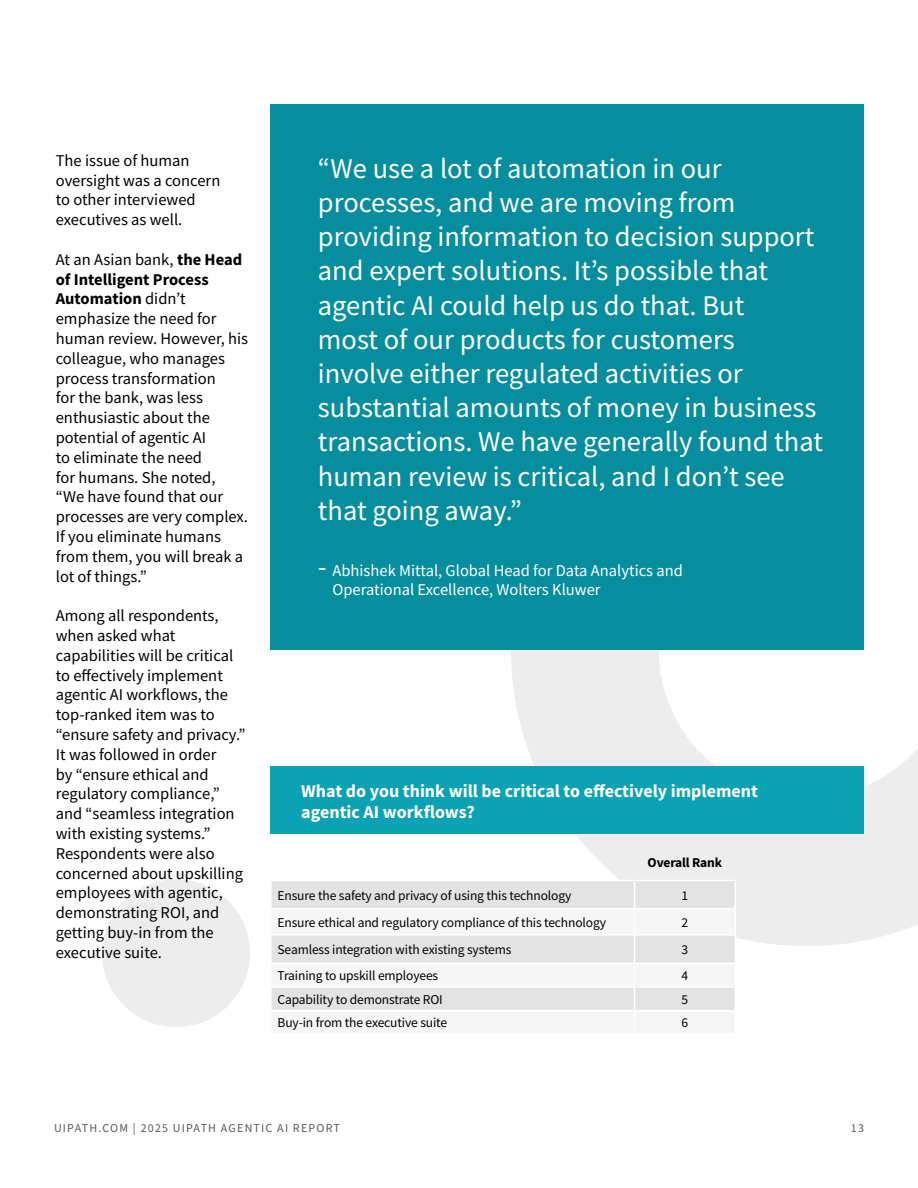
<style>
.page{position:relative;width:918px;height:1188px;background:#fff}
.page>*{position:absolute;margin:0;border:0;box-sizing:border-box;transform-origin:0 0}
.t1{font:28.5px/34.2px "Source Sans Pro";color:#fff}
.t2{font:700 18px/21px "Source Sans Pro";color:#fff}
.t3{font:16.5px/19.8px "Source Sans Pro";color:#000}
.t4{font:16.5px/19.8px "Source Sans Pro";color:#fff}
.t5{font:13.5px "Source Sans Pro";letter-spacing:-.01em;color:#000}
.t6{font:700 13.5px "Source Sans Pro";letter-spacing:-.01em;color:#000}
.t7{font:12px "Source Sans Pro";letter-spacing:.1em;color:#595959}
.s1{font-weight:700}
.s2{font-size:28.5px}
</style>
<div class="page">
<div style="left:102px;top:879px;width:148px;height:148px;background:#ededed;border-radius:50%"></div>
<svg style="left:511px;top:650px;width:407px;height:296px;fill:#ededed"></svg>
<div style="left:270px;top:105px;width:594px;height:545px;background:#078e9e"></div>
<div style="left:270px;top:766px;width:594px;height:68px;background:#0ba2b3"></div>
<div style="left:272px;top:881px;width:463px;height:27px;background:#e3e3e3"></div>
<svg style="left:272px;top:909px;width:463px;height:101px;fill:#e9e9e9"></svg>
<hr style="left:270px;top:908px;width:365px;height:1px;background:#fff">
<hr style="left:635px;top:908px;width:101px;height:1px;background:#fff">
<hr style="left:270px;top:934px;width:365px;height:2px;background:#fff">
<hr style="left:635px;top:934px;width:101px;height:2px;background:#fff">
<hr style="left:270px;top:963px;width:365px;height:1px;background:#fff">
<hr style="left:635px;top:963px;width:101px;height:1px;background:#fff">
<hr style="left:270px;top:986px;width:365px;height:2px;background:#fff">
<hr style="left:635px;top:986px;width:101px;height:2px;background:#fff">
<svg style="left:634px;top:881px;width:1px;height:129px"></svg>
<svg style="left:735px;top:881px;width:1px;height:65px"></svg>
<hr style="left:270px;top:880px;width:365px;height:1px;background:#fff">
<hr style="left:635px;top:880px;width:101px;height:1px;background:#fff">
<p class="t3" style="left:56px;top:150px;width:166px">The issue of human oversight was a concern to other interviewed executives as well.</p>
<p class="t3" style="left:56px;top:249px;width:194px">At an Asian bank, <span class="s1">the Head of Intelligent Process<br>Automation</span> didn’t emphasize the need for human review. However, his colleague, who manages process transformation<br>for the bank, was less enthusiastic about the potential of agentic AI<br>to eliminate the need<br>for humans. She noted,<br>“We have found that our processes are very complex.<br>If you eliminate humans from them, you will break a lot of things.”</p>
<p class="t3" style="left:56px;top:606px;width:191px">Among all respondents, when asked what capabilities will be critical to effectively implement agentic AI workflows, the top-ranked item was to “ensure safety and privacy.”<br>It was followed in order<br>by “ensure ethical and regulatory compliance,” and “seamless integration with existing systems.”<br>Respondents were also concerned about upskilling employees with agentic, demonstrating ROI, and getting buy-in from the executive suite.</p>
<p class="t1" style="left:318px;top:151px;width:507px">“We use a lot of automation in our processes, and we are moving from providing information to decision support and expert solutions. It’s possible that agentic AI could help us do that. But<br>most of our products for customers involve either regulated activities or substantial amounts of money in business transactions. We have generally found that human review is critical, and I don’t see that going away.”</p>
<p class="t4" style="left:333px;top:560px;width:352px;text-indent:-15px"><span class="s2">-</span> Abhishek Mittal, Global Head for Data Analytics and<br>Operational Excellence, Wolters Kluwer</p>
<p class="t2" style="left:301px;top:780px;width:458px">What do you think will be critical to effectively implement agentic AI workflows?</p>
<p class="t6" style="left:648px;top:854px;width:76px">Overall Rank</p>
<p class="t5" style="left:278px;top:887px;width:296px">Ensure the safety and privacy of using this technology</p>
<p class="t5" style="left:682px;top:887px;width:8px">1</p>
<p class="t5" style="left:278px;top:914px;width:330px">Ensure ethical and regulatory compliance of this technology</p>
<p class="t5" style="left:682px;top:914px;width:8px">2</p>
<p class="t5" style="left:278px;top:941px;width:235px">Seamless integration with existing systems</p>
<p class="t5" style="left:682px;top:941px;width:8px">3</p>
<p class="t5" style="left:278px;top:967px;width:162px">Training to upskill employees</p>
<p class="t5" style="left:682px;top:967px;width:8px">4</p>
<p class="t5" style="left:278px;top:991px;width:167px">Capability to demonstrate ROI</p>
<p class="t5" style="left:682px;top:991px;width:8px">5</p>
<p class="t5" style="left:278px;top:1014px;width:171px">Buy-in from the executive suite</p>
<p class="t5" style="left:682px;top:1014px;width:8px">6</p>
<p class="t7" style="left:54px;top:1121px;width:287px">UIPATH.COM | 2025 UIPATH AGENTIC AI REPORT</p>
<p class="t7" style="left:851px;top:1121px;width:15px">13</p>
</div>
